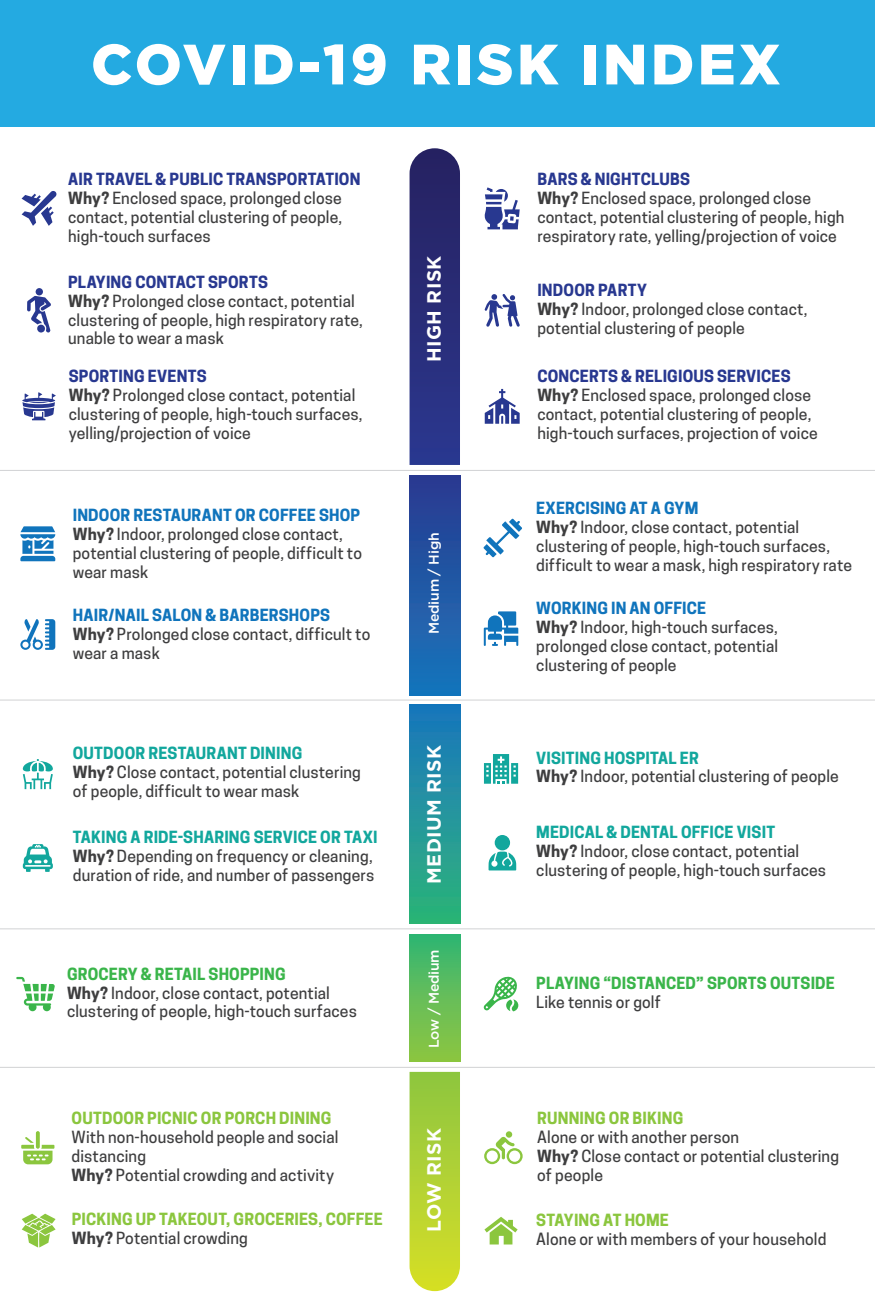
<style>
.page{position:relative;width:875px;height:1313px;background:#fff}
.page>*{position:absolute;margin:0;border:0;box-sizing:border-box;transform-origin:0 0}
.t1{font:900 56.7px "Gotham";letter-spacing:.06em;color:#fff}
.t2{font:700 19.25px "Gotham";letter-spacing:.02em;color:#fff}
.t3{font:500 15.75px/18.9px "Cooper Hewitt";letter-spacing:.01em;color:#3e3e3f}
.t4{font:700 15.75px/18.9px "Cooper Hewitt";letter-spacing:.01em;color:#8bc63e}
.t5{font:700 15.75px "Cooper Hewitt";letter-spacing:.01em;color:#3ab54a}
.t6{font:500 14px "Gotham";letter-spacing:-.02em;color:#fff}
.s1{font-weight:700;color:#283890}
.s2{font-weight:700}
.s3{font-weight:700;color:#1074bc}
.s4{font-weight:700;color:#12a79d}
.s5{font-weight:700;color:#3ab54a}
.s6{color:#3e3e3f}
.s7{font-weight:500;color:#3e3e3f}
</style>
<div class="page">
<svg style="left:410px;top:1071px;width:50px;height:220px;background:#b3d339"></svg>
<div style="left:410px;top:934px;width:50px;height:127px;background:linear-gradient(to bottom,#32b573,#91c640)"></div>
<div style="left:410px;top:704px;width:50px;height:220px;background:linear-gradient(to bottom,#1975bf,#2db479)"></div>
<div style="left:410px;top:475px;width:50px;height:220px;background:linear-gradient(to bottom,#2a398f,#1876bb)"></div>
<svg style="left:410px;top:148px;width:50px;height:317px;background:#2c307a"></svg>
<div style="left:0;top:0;width:875px;height:127px;background:#24aae1"></div>
<svg style="left:22px;top:1213px;width:34px;height:34px"></svg>
<svg style="left:23px;top:844px;width:30px;height:28px"></svg>
<svg style="left:23px;top:759px;width:30px;height:30px"></svg>
<svg style="left:16px;top:977px;width:39px;height:34px"></svg>
<svg style="left:483px;top:976px;width:35px;height:35px"></svg>
<svg style="left:484px;top:1217px;width:34px;height:27px"></svg>
<svg style="left:484px;top:1131px;width:39px;height:33px"></svg>
<svg style="left:36px;top:1131px;width:4px;height:17px"></svg>
<svg style="left:21px;top:1136px;width:33px;height:28px"></svg>
<svg style="left:489px;top:851px;width:27px;height:19px"></svg>
<div style="left:495px;top:835px;width:15px;height:15px;background:#12a79d;border-radius:50%"></div>
<svg style="left:484px;top:611px;width:34px;height:35px"></svg>
<svg style="left:485px;top:389px;width:35px;height:35px"></svg>
<svg style="left:485px;top:187px;width:35px;height:42px"></svg>
<svg style="left:22px;top:392px;width:34px;height:28px"></svg>
<svg style="left:22px;top:191px;width:35px;height:35px"></svg>
<svg style="left:27px;top:296px;width:24px;height:37px"></svg>
<div style="left:36px;top:288px;width:7px;height:7px;background:#283890;border-radius:50%"></div>
<svg style="left:484px;top:519px;width:38px;height:38px"></svg>
<svg style="left:20px;top:526px;width:35px;height:35px"></svg>
<svg style="left:20px;top:619px;width:35px;height:31px"></svg>
<svg style="left:484px;top:754px;width:34px;height:29px"></svg>
<svg style="left:485px;top:294px;width:35px;height:33px"></svg>
<hr style="left:0;top:470px;width:875px;height:1px;background:#d1d2d4">
<hr style="left:0;top:699px;width:875px;height:1px;background:#d1d2d4">
<hr style="left:0;top:928px;width:875px;height:1px;background:#d1d2d4">
<hr style="left:0;top:1067px;width:875px;height:1px;background:#d1d2d4">
<h1 class="t1" style="left:91px;top:32px;width:691px">COVID-19 RISK INDEX</h1>
<p class="t3" style="left:68px;top:170px;width:294px"><span class="s1">AIR TRAVEL &amp; PUBLIC TRANSPORTATION </span><span class="s2">Why?</span> Enclosed space, prolonged close contact, potential clustering of people, high-touch surfaces</p>
<p class="t3" style="left:68px;top:272px;width:296px"><span class="s1">PLAYING CONTACT SPORTS<br></span><span class="s2">Why?</span> Prolonged close contact, potential clustering of people, high respiratory rate, unable to wear a mask</p>
<p class="t3" style="left:69px;top:367px;width:295px"><span class="s1">SPORTING EVENTS<br></span><span class="s2">Why?</span> Prolonged close contact, potential clustering of people, high-touch surfaces, yelling/projection of voice</p>
<p class="t3" style="left:73px;top:506px;width:291px"><span class="s3">INDOOR RESTAURANT OR COFFEE SHOP<br></span><span class="s2">Why?</span> Indoor, prolonged close contact, potential clustering of people, difficult to wear mask</p>
<p class="t3" style="left:73px;top:605px;width:299px"><span class="s3">HAIR/NAIL SALON &amp; BARBERSHOPS<br></span><span class="s2">Why?</span> Prolonged close contact, difficult to wear a mask</p>
<p class="t3" style="left:73px;top:744px;width:290px"><span class="s4">OUTDOOR RESTAURANT DINING<br></span><span class="s2">Why?</span> Close contact, potential clustering of people, difficult to wear mask</p>
<p class="t3" style="left:73px;top:827px;width:306px"><span class="s4">TAKING A RIDE-SHARING SERVICE OR TAXI<br></span><span class="s2">Why?</span> Depending on frequency or cleaning, duration of ride, and number of passengers</p>
<p class="t2" style="left:423px;top:362px;width:108px;rotate:-90deg">HIGH RISK</p>
<p class="t6" style="left:426px;top:633px;width:103px;rotate:-90deg">Medium / High</p>
<p class="t2" style="left:423px;top:883px;width:140px;rotate:-90deg">MEDIUM RISK</p>
<p class="t3" style="left:537px;top:169px;width:309px"><span class="s1">BARS &amp; NIGHTCLUBS<br></span><span class="s2">Why?</span> Enclosed space, prolonged close contact, potential clustering of people, high respiratory rate, yelling/projection of voice</p>
<p class="t3" style="left:537px;top:281px;width:271px"><span class="s1">INDOOR PARTY<br></span><span class="s2">Why?</span> Indoor, prolonged close contact, potential clustering of people</p>
<p class="t3" style="left:537px;top:367px;width:282px"><span class="s1">CONCERTS &amp; RELIGIOUS SERVICES </span><span class="s2">Why?</span> Enclosed space, prolonged close contact, potential clustering of people, high-touch surfaces, projection of voice</p>
<p class="t3" style="left:536px;top:499px;width:317px"><span class="s3">EXERCISING AT A GYM<br></span><span class="s2">Why?</span> Indoor, close contact, potential clustering of people, high-touch surfaces, difficult to wear a mask, high respiratory rate</p>
<p class="t3" style="left:536px;top:598px;width:243px"><span class="s3">WORKING IN AN OFFICE<br></span><span class="s2">Why?</span> Indoor, high-touch surfaces, prolonged close contact, potential clustering of people</p>
<p class="t3" style="left:536px;top:748px;width:304px"><span class="s4">VISITING HOSPITAL ER<br></span><span class="s2">Why?</span> Indoor, potential clustering of people</p>
<p class="t3" style="left:536px;top:823px;width:291px"><span class="s4">MEDICAL &amp; DENTAL OFFICE VISIT<br></span><span class="s2">Why?</span> Indoor, close contact, potential clustering of people, high-touch surfaces</p>
<p class="t6" style="left:426px;top:1047px;width:100px;rotate:-90deg">Low / Medium</p>
<p class="t3" style="left:67px;top:964px;width:291px"><span class="s5">GROCERY &amp; RETAIL SHOPPING<br></span><span class="s2">Why?</span> Indoor, close contact, potential clustering of people, high-touch surfaces</p>
<p class="t5" style="left:536px;top:974px;width:300px">PLAYING “DISTANCED” SPORTS OUTSIDE</p>
<p class="t3" style="left:536px;top:992px;width:126px">Like tennis or golf</p>
<p class="t4" style="left:537px;top:1108px;width:148px">RUNNING OR BIKING</p>
<p class="t3" style="left:537px;top:1127px;width:303px">Alone or with another person<br><span class="s2">Why?</span> Close contact or potential clustering of people</p>
<p class="t4" style="left:72px;top:1108px;width:261px">OUTDOOR PICNIC OR PORCH DINING</p>
<p class="t3" style="left:72px;top:1127px;width:268px">With non-household people and social distancing<br><span class="s2">Why?</span> Potential crowding and activity</p>
<p class="t2" style="left:423px;top:1231px;width:105px;rotate:-90deg">LOW RISK</p>
<p class="t4" style="left:72px;top:1209px;width:312px">PICKING UP TAKEOUT, GROCERIES, COFFEE<br><span class="s6">Why?</span> <span class="s7">Potential crowding</span></p>
<p class="t4" style="left:536px;top:1211px;width:134px">STAYING AT HOME</p>
<p class="t3" style="left:536px;top:1229px;width:292px">Alone or with members of your household</p>
</div>
